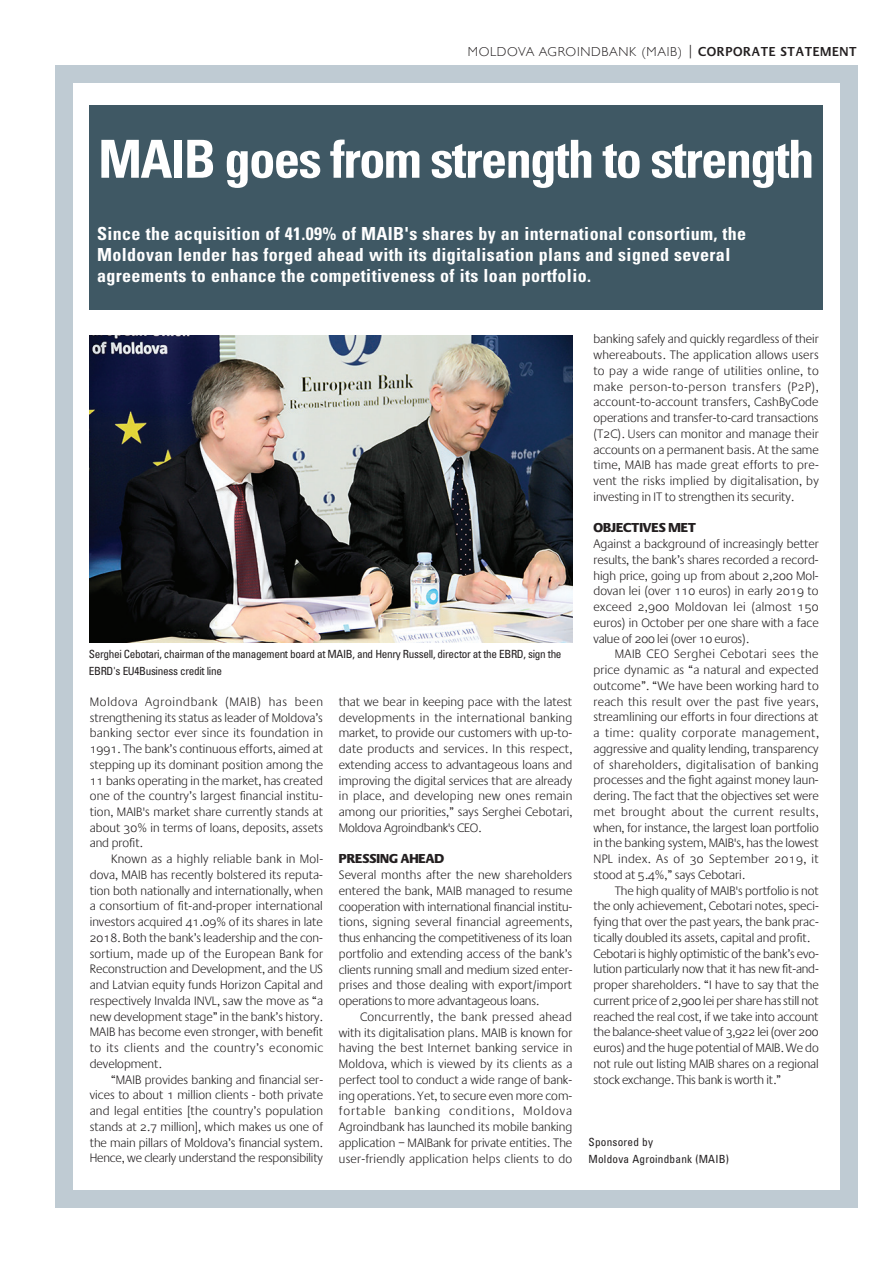
<style>
.page{position:relative;width:893px;height:1263px;background:#fff}
.page>*{position:absolute;margin:0;border:0;box-sizing:border-box;transform-origin:0 0}
.t1{font:700 condensed 52.5px "Univers";letter-spacing:-.03em;color:#fff}
.t2{font:700 condensed 18px/21px "Univers";letter-spacing:.02em;color:#fff}
.t3{font:800 13.5px "Praxis Expert";color:#231f20}
.t4{font:300 13.05px "Gill Sans";letter-spacing:.05em;color:#231f20}
.t5{font:12.75px/15.8px "Praxis Expert";color:#231f20;text-align:justify}
.t6{font:condensed 11.25px/16.6px "Univers";letter-spacing:-.03em;color:#231f20}
.t7{font:condensed 11.25px/16.6px "Univers";letter-spacing:.02em;color:#231f20}
.s1{font-family:"Praxis Expert";font-weight:400;font-size:13.5px}
.s2{font-family:"Praxis Expert";font-weight:600;font-size:13.5px}
</style>
<div class="page">
<div style="left:55px;top:65px;width:802px;height:17px;background:#bfcbd3"></div>
<div style="left:840px;top:65px;width:17px;height:1143px;background:#bfcbd3"></div>
<div style="left:55px;top:1191px;width:802px;height:17px;background:#bfcbd3"></div>
<div style="left:55px;top:65px;width:17px;height:1143px;background:#bfcbd3"></div>
<div style="left:89px;top:106px;width:733px;height:204px;background:#3f5864"></div>
<img style="left:90px;top:335px;width:482px;height:308px">
<p class="t4" style="left:468px;top:42px;width:390px">MOLDOVA AGROINDBANK (MAIB) <span class="s1">|</span> <span class="s2">CORPORATE STATEMENT</span></p>
<h1 class="t1" style="left:98px;top:127px;width:718px">MAIB goes from strength to strength</h1>
<h2 class="t2" style="left:97px;top:223px;width:651px">Since the acquisition of 41.09% of MAIB's shares by an international consortium, the<br>Moldovan lender has forged ahead with its digitalisation plans and signed several agreements to enhance the competitiveness of its loan portfolio.</h2>
<p class="t6" style="left:89px;top:646px;width:474px">Serghei Cebotari, chairman of the management board at MAIB, and Henry Russell, director at the EBRD, sign the<br>EBRD's EU4Business credit line</p>
<p class="t5" style="left:90px;top:694px;width:235px">Moldova Agroindbank (MAIB) has been strengthening its status as leader of Moldova’s banking sector ever since its foundation in 1991. The bank’s continuous efforts, aimed at stepping up its dominant position among the 11 banks operating in the market, has created one of the country’s largest financial institu&shy;tion, MAIB's market share currently stands at about 30% in terms of loans, deposits, assets and profit.</p>
<p class="t5" style="left:90px;top:851px;width:235px;text-indent:21px">Known as a highly reliable bank in Mol&shy;dova, MAIB has recently bolstered its reputa&shy;tion both nationally and internationally, when a consortium of fit-and-proper international investors acquired 41.09% of its shares in late 2018. Both the bank’s leadership and the con&shy;sortium, made up of the European Bank for Reconstruction and Development, and the US and Latvian equity funds Horizon Capital and respectively Invalda INVL, saw the move as “a new development stage” in the bank’s history.<br>MAIB has become even stronger, with benefit to its clients and the country’s economic development.</p>
<p class="t5" style="left:90px;top:1072px;width:235px;text-indent:21px">“MAIB provides banking and financial ser&shy;vices to about 1 million clients - both private and legal entities [the country’s population stands at 2.7 million], which makes us one of the main pillars of Moldova’s financial system.<br>Hence, we clearly understand the responsibility</p>
<p class="t5" style="left:339px;top:694px;width:235px">that we bear in keeping pace with the latest developments in the international banking market, to provide our customers with up-to&shy;date products and services. In this respect, extending access to advantageous loans and improving the digital services that are already in place, and developing new ones remain among our priorities,” says Serghei Cebotari, Moldova Agroindbank's CEO.</p>
<p class="t3" style="left:339px;top:851px;width:107px">PRESSING AHEAD</p>
<p class="t5" style="left:339px;top:867px;width:235px">Several months after the new shareholders entered the bank, MAIB managed to resume cooperation with international financial institu&shy;tions, signing several financial agreements, thus enhancing the competitiveness of its loan portfolio and extending access of the bank’s clients running small and medium sized enter&shy;prises and those dealing with export/import operations to more advantageous loans.</p>
<p class="t5" style="left:339px;top:1009px;width:235px;text-indent:21px">Concurrently, the bank pressed ahead with its digitalisation plans. MAIB is known for having the best Internet banking service in Moldova, which is viewed by its clients as a perfect tool to conduct a wide range of bank&shy;ing operations. Yet, to secure even more com&shy;fortable banking conditions, Moldova Agroindbank has launched its mobile banking application – MAIBank for private entities. The user-friendly application helps clients to do</p>
<p class="t5" style="left:593px;top:332px;width:227px">banking safely and quickly regardless of their whereabouts. The application allows users to pay a wide range of utilities online, to make person-to-person transfers (P2P), account-to-account transfers, CashByCode operations and transfer-to-card transactions (T2C). Users can monitor and manage their accounts on a permanent basis. At the same time, MAIB has made great efforts to pre&shy;vent the risks implied by digitalisation, by investing in IT to strengthen its security.</p>
<p class="t3" style="left:593px;top:520px;width:104px">OBJECTIVES MET</p>
<p class="t5" style="left:593px;top:536px;width:227px">Against a background of increasingly better results, the bank’s shares recorded a record&shy;high price, going up from about 2,200 Mol&shy;dovan lei (over 110 euros) in early 2019 to exceed 2,900 Moldovan lei (almost 150 euros) in October per one share with a face value of 200 lei (over 10 euros).</p>
<p class="t5" style="left:593px;top:647px;width:227px;text-indent:21px">MAIB CEO Serghei Cebotari sees the price dynamic as “a natural and expected outcome”. “We have been working hard to reach this result over the past five years, streamlining our efforts in four directions at a time: quality corporate management, aggressive and quality lending, transparency of shareholders, digitalisation of banking processes and the fight against money laun&shy;dering. The fact that the objectives set were met brought about the current results, when, for instance, the largest loan portfolio in the banking system, MAIB's, has the lowest NPL index. As of 30 September 2019, it stood at 5.4%,” says Cebotari.</p>
<p class="t5" style="left:593px;top:883px;width:227px;text-align:left;text-indent:21px">The high quality of MAIB's portfolio is not the only achievement, Cebotari notes, speci&shy;fying that over the past years, the bank prac&shy;tically doubled its assets, capital and profit.<br>Cebotari is highly optimistic of the bank’s evo&shy;lution particularly now that it has new fit-and&shy;proper shareholders. “I have to say that the current price of 2,900 lei per share has still not reached the real cost, if we take into account the balance-sheet value of 3,922 lei (over 200 euros) and the huge potential of MAIB. We do not rule out listing MAIB shares on a regional stock exchange. This bank is worth it.”</p>
<p class="t7" style="left:588px;top:1133px;width:142px">Sponsored by<br>Moldova Agroindbank (MAIB)</p>
</div>
